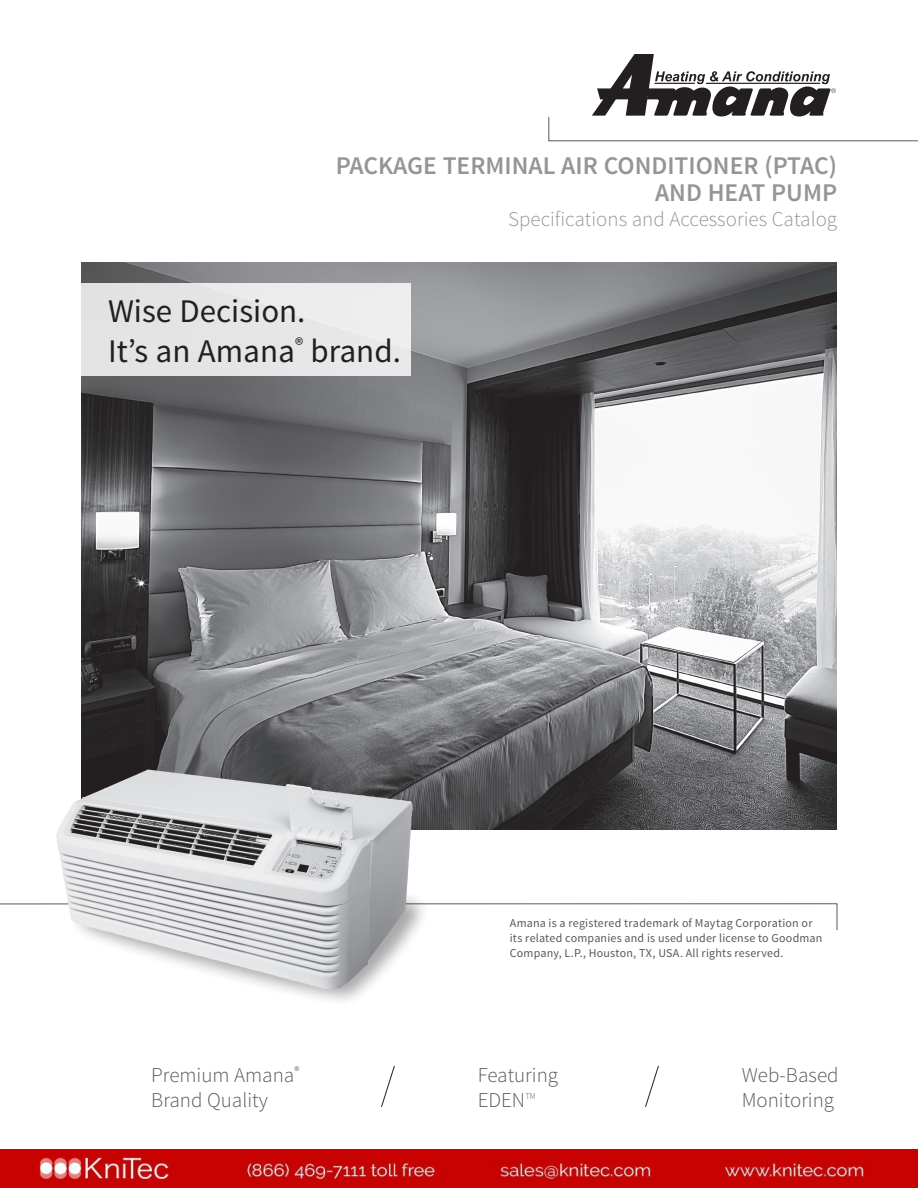
<style>
.page{position:relative;width:918px;height:1188px;background:#fff}
.page>*{position:absolute;margin:0;border:0;box-sizing:border-box;transform-origin:0 0}
.t1{font:33px "Source Sans Pro";color:#231f20}
.Product_Name{font:600 25.5px/27px "Source Sans Pro";color:#939598;text-align:right}
.t2{font:300 21px/25.2px "Source Sans Pro";color:#57585a}
.Product_Name_Subhead{font:300 21px "Source Sans Pro";color:#939598}
.Photo_Graphics_Capti{font:12px/15px "Source Sans Pro";letter-spacing:.015em;color:#57585a}
.t3{font:300 8.85px "Source Sans Pro";color:#57585a}
</style>
<div class="page">
<img style="left:81px;top:263px;width:756px;height:566px">
<svg style="left:548px;top:54px;width:370px;height:87px"></svg>
<svg style="left:645px;top:1065px;width:14px;height:42px"></svg>
<svg style="left:81px;top:284px;width:330px;height:92px;background:#e6e6e7"></svg>
<svg style="left:381px;top:1065px;width:14px;height:42px"></svg>
<svg style="left:0;top:903px;width:837px;height:28px"></svg>
<div style="left:65px;top:875px;width:365px;height:132px;background:#231f20;opacity:.39"></div>
<svg style="left:68px;top:879px;width:344px;height:107px"></svg>
<img style="left:56px;top:770px;width:92px;height:156px">
<img style="left:0;top:1149px;width:918px;height:39px">
<p class="Product_Name" style="left:336px;top:153px;width:503px">PACKAGE TERMINAL AIR CONDITIONER (PTAC)<br>AND HEAT PUMP</p>
<p class="Product_Name_Subhead" style="left:508px;top:206px;width:330px">Specifications and Accessories Catalog</p>
<p class="t1" style="left:108px;top:291px;width:199px">Wise Decision.</p>
<p class="t1" style="left:108px;top:330px;width:294px">It’s an Amana<sup>®</sup> brand.</p>
<p class="t2" style="left:151px;top:1062px;width:150px">Premium Amana<sup>®</sup></p>
<p class="t2" style="left:151px;top:1087px;width:118px">Brand Quality</p>
<p class="Photo_Graphics_Capti" style="left:510px;top:915px;width:314px">Amana is a registered trademark of Maytag Corporation or its related companies and is used under license to Goodman<br>Company, L.P., Houston, TX, USA. All rights reserved.</p>
<p class="t2" style="left:478px;top:1062px;width:82px">Featuring<br>EDEN</p>
<p class="t3" style="left:525px;top:1090px;width:12px">TM</p>
<p class="t2" style="left:742px;top:1062px;width:98px">Web-Based<br>Monitoring</p>
</div>
